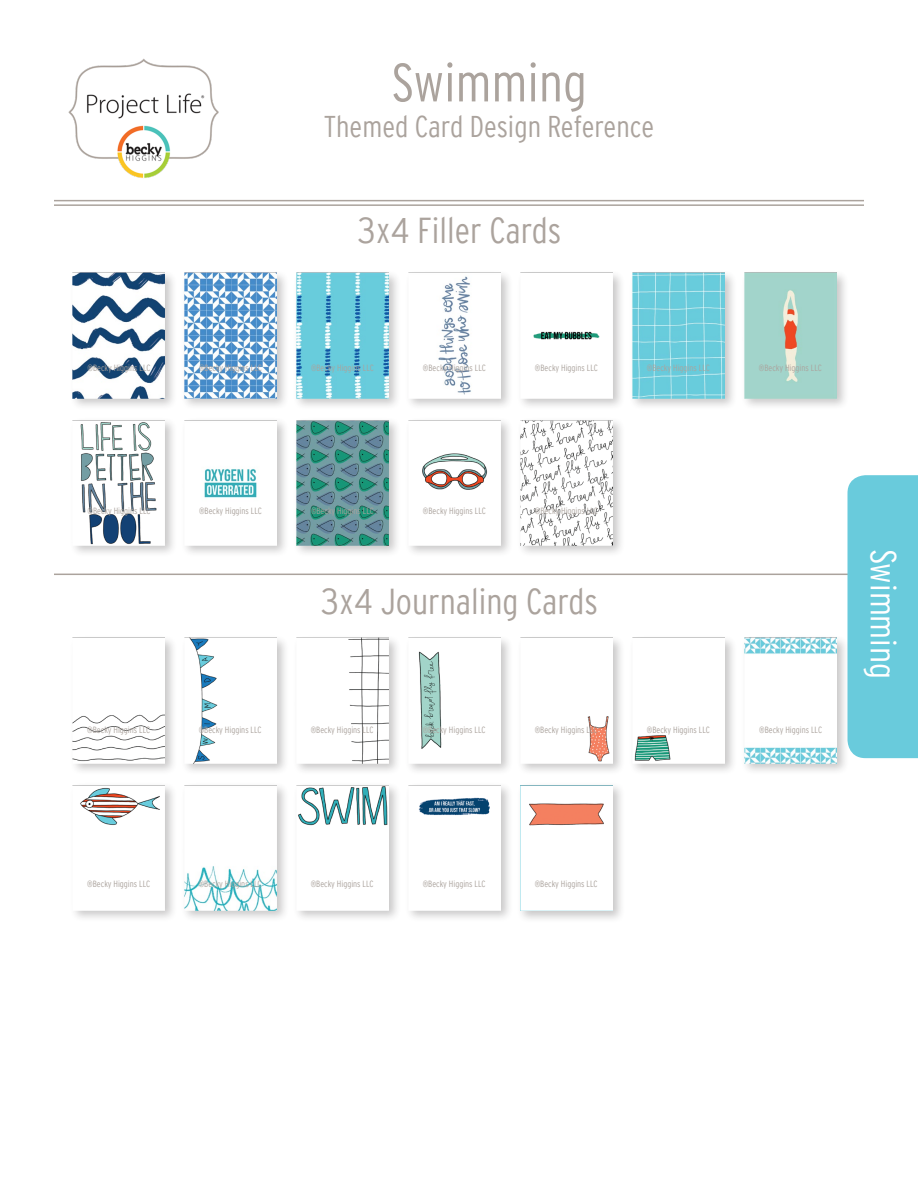
<style>
.page{position:relative;width:918px;height:1188px;background:#fff}
.page>*{position:absolute;margin:0;border:0;box-sizing:border-box;transform-origin:0 0}
.t1{font:54px "Interstate Cond Mono Lgt";color:#aba39d}
.t2{font:36px "Interstate Cond Mono Lgt";color:#aba39d}
.t3{font:36px "Interstate Cond Mono Lgt";color:#fff}
.t4{font:30px "Interstate Cond Mono Lgt";color:#aba39d}
.t5{font:9px "Interstate Cond Mono Lgt";color:#aba39d}
</style>
<div class="page">
<img style="left:68px;top:58px;width:151px;height:120px">
<hr style="left:54px;top:200px;width:810px;height:1px;background:#aba39d">
<hr style="left:54px;top:204px;width:810px;height:2px;background:#aba39d">
<hr style="left:54px;top:574px;width:810px;height:1px;background:#aba39d">
<div style="left:848px;top:475px;width:70px;height:283px;background:#69cbdc"></div>
<div style="left:517px;top:782px;width:108px;height:141px;background:#231f20;opacity:.25"></div>
<img style="left:520px;top:785px;width:93px;height:125px">
<div style="left:405px;top:782px;width:108px;height:141px;background:#231f20;opacity:.25"></div>
<img style="left:408px;top:785px;width:93px;height:125px">
<div style="left:293px;top:782px;width:108px;height:141px;background:#231f20;opacity:.25"></div>
<img style="left:296px;top:785px;width:93px;height:125px">
<div style="left:181px;top:782px;width:108px;height:141px;background:#231f20;opacity:.25"></div>
<img style="left:184px;top:785px;width:93px;height:125px">
<div style="left:69px;top:782px;width:108px;height:141px;background:#231f20;opacity:.25"></div>
<img style="left:72px;top:785px;width:93px;height:125px">
<div style="left:741px;top:635px;width:108px;height:140px;background:#231f20;opacity:.25"></div>
<img style="left:744px;top:638px;width:93px;height:125px">
<div style="left:629px;top:635px;width:108px;height:140px;background:#231f20;opacity:.25"></div>
<img style="left:632px;top:638px;width:93px;height:125px">
<div style="left:517px;top:635px;width:108px;height:140px;background:#231f20;opacity:.25"></div>
<img style="left:520px;top:638px;width:93px;height:125px">
<div style="left:405px;top:635px;width:108px;height:140px;background:#231f20;opacity:.25"></div>
<img style="left:408px;top:638px;width:93px;height:125px">
<div style="left:293px;top:635px;width:108px;height:140px;background:#231f20;opacity:.25"></div>
<img style="left:296px;top:638px;width:93px;height:125px">
<div style="left:181px;top:635px;width:108px;height:140px;background:#231f20;opacity:.25"></div>
<img style="left:184px;top:638px;width:93px;height:125px">
<div style="left:69px;top:635px;width:108px;height:140px;background:#231f20;opacity:.25"></div>
<img style="left:72px;top:638px;width:93px;height:125px">
<div style="left:517px;top:417px;width:108px;height:141px;background:#231f20;opacity:.25"></div>
<img style="left:520px;top:420px;width:93px;height:125px">
<div style="left:405px;top:417px;width:108px;height:141px;background:#231f20;opacity:.25"></div>
<img style="left:408px;top:420px;width:93px;height:125px">
<div style="left:293px;top:417px;width:108px;height:141px;background:#231f20;opacity:.25"></div>
<img style="left:296px;top:420px;width:93px;height:125px">
<div style="left:181px;top:417px;width:108px;height:141px;background:#231f20;opacity:.25"></div>
<img style="left:184px;top:420px;width:93px;height:125px">
<div style="left:69px;top:417px;width:108px;height:141px;background:#231f20;opacity:.25"></div>
<img style="left:72px;top:420px;width:93px;height:125px">
<div style="left:741px;top:270px;width:108px;height:140px;background:#231f20;opacity:.25"></div>
<img style="left:744px;top:273px;width:93px;height:125px">
<div style="left:629px;top:270px;width:108px;height:140px;background:#231f20;opacity:.25"></div>
<img style="left:632px;top:273px;width:93px;height:125px">
<div style="left:517px;top:270px;width:108px;height:140px;background:#231f20;opacity:.25"></div>
<img style="left:520px;top:273px;width:93px;height:125px">
<div style="left:405px;top:270px;width:108px;height:140px;background:#231f20;opacity:.25"></div>
<img style="left:408px;top:273px;width:93px;height:125px">
<div style="left:293px;top:270px;width:108px;height:140px;background:#231f20;opacity:.25"></div>
<img style="left:296px;top:273px;width:93px;height:125px">
<div style="left:181px;top:270px;width:108px;height:140px;background:#231f20;opacity:.25"></div>
<img style="left:184px;top:273px;width:93px;height:125px">
<div style="left:69px;top:270px;width:108px;height:140px;background:#231f20;opacity:.25"></div>
<img style="left:72px;top:273px;width:93px;height:125px">
<p class="t5" style="left:88px;top:362px;width:64px">®Becky Higgins LLC</p>
<p class="t5" style="left:199px;top:362px;width:64px">®Becky Higgins LLC</p>
<h1 class="t1" style="left:391px;top:52px;width:197px">Swimming</h1>
<h3 class="t4" style="left:324px;top:110px;width:332px">Themed Card Design Reference</h3>
<h2 class="t2" style="left:357px;top:210px;width:206px">3x4 Filler Cards</h2>
<p class="t5" style="left:311px;top:362px;width:64px">®Becky Higgins LLC</p>
<p class="t5" style="left:423px;top:362px;width:64px">®Becky Higgins LLC</p>
<p class="t5" style="left:535px;top:362px;width:64px">®Becky Higgins LLC</p>
<p class="t5" style="left:647px;top:362px;width:64px">®Becky Higgins LLC</p>
<p class="t5" style="left:759px;top:362px;width:64px">®Becky Higgins LLC</p>
<p class="t5" style="left:88px;top:506px;width:64px">®Becky Higgins LLC</p>
<p class="t5" style="left:199px;top:506px;width:64px">®Becky Higgins LLC</p>
<p class="t5" style="left:87px;top:725px;width:64px">®Becky Higgins LLC</p>
<p class="t5" style="left:199px;top:725px;width:64px">®Becky Higgins LLC</p>
<p class="t5" style="left:311px;top:506px;width:64px">®Becky Higgins LLC</p>
<p class="t5" style="left:423px;top:506px;width:64px">®Becky Higgins LLC</p>
<p class="t5" style="left:535px;top:506px;width:64px">®Becky Higgins LLC</p>
<h2 class="t2" style="left:320px;top:581px;width:279px">3x4 Journaling Cards</h2>
<p class="t5" style="left:311px;top:725px;width:64px">®Becky Higgins LLC</p>
<p class="t5" style="left:423px;top:725px;width:64px">®Becky Higgins LLC</p>
<p class="t5" style="left:535px;top:725px;width:64px">®Becky Higgins LLC</p>
<p class="t5" style="left:647px;top:725px;width:64px">®Becky Higgins LLC</p>
<p class="t5" style="left:759px;top:725px;width:64px">®Becky Higgins LLC</p>
<h2 class="t3" style="left:904px;top:549px;width:132px;rotate:90deg">Swimming</h2>
<p class="t5" style="left:87px;top:879px;width:64px">®Becky Higgins LLC</p>
<p class="t5" style="left:199px;top:879px;width:64px">®Becky Higgins LLC</p>
<p class="t5" style="left:311px;top:879px;width:64px">®Becky Higgins LLC</p>
<p class="t5" style="left:423px;top:879px;width:64px">®Becky Higgins LLC</p>
<p class="t5" style="left:535px;top:879px;width:64px">®Becky Higgins LLC</p>
</div>
